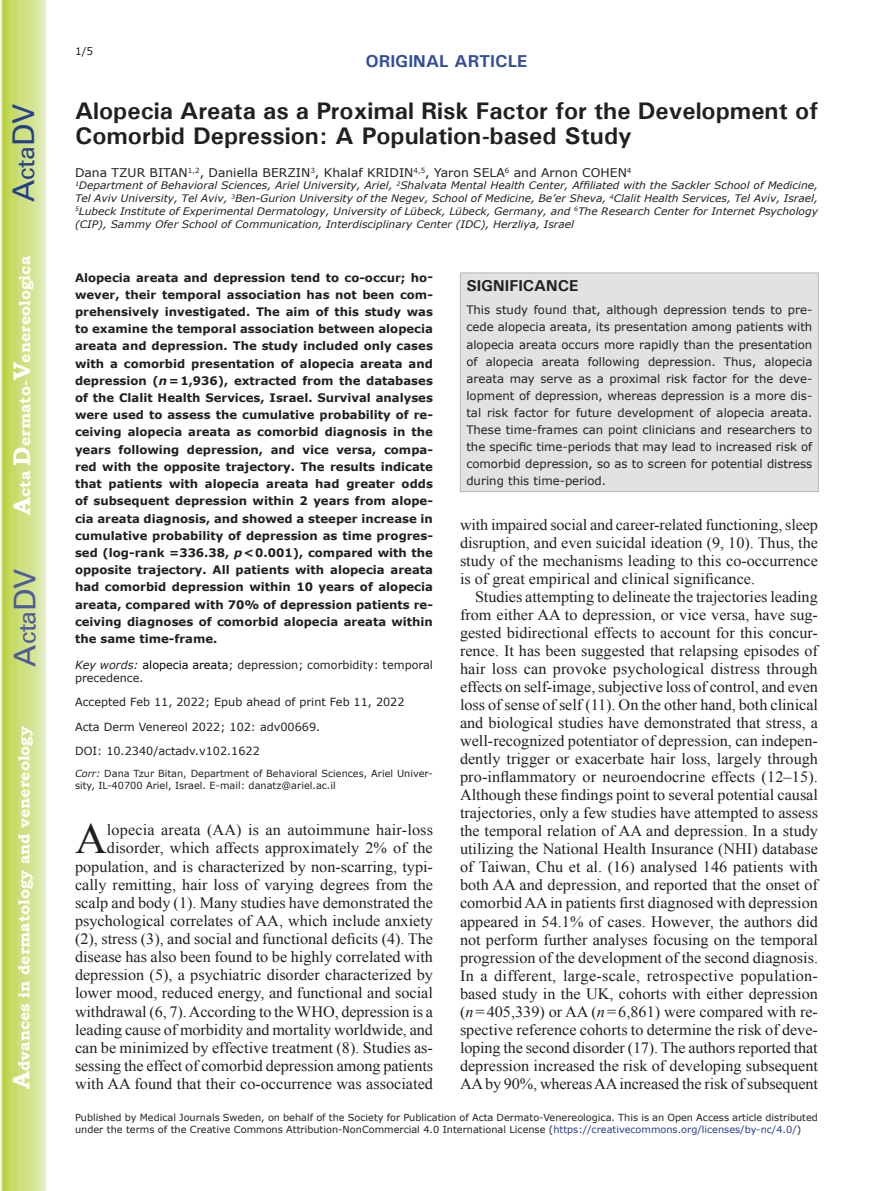
<style>
.page{position:relative;width:893px;height:1191px;background:#fff}
.page>*{position:absolute;margin:0;border:0;box-sizing:border-box;transform-origin:0 0}
.t1{font:42.9px "Times New Roman";color:#231f20}
.t2{font:30px "Univers";color:#4d5a9e}
.t3{font:30px "Univers";color:#253f8e}
.t4{font:700 24px/25.5px "Univers";color:#231f20}
.t5{font:700 17.25px "Univers";color:#324f95}
.t6{font:15.75px/18px "Times New Roman";color:#231f20;text-align:justify}
.t7{font:700 15.75px "Bookman Old Style";color:#fff}
.t8{font:700 15.75px "Univers";color:#231f20}
.t9{font:12px "Verdana";color:#231f20}
.t10{font:700 11.7px/17.2px "Verdana";color:#231f20;text-align:justify}
.t11{font:11.7px/17.1px "Verdana";color:#231f20;text-align:justify}
.t12{font:11.25px/24.2px "Verdana";color:#231f20}
.t13{font:10.5px "Verdana";color:#231f20}
.t14{font:italic 10.35px/12.8px "Verdana";color:#231f20;text-align:justify}
.t15{font:9.75px/12px "Verdana";color:#231f20}
.s1{font-size:24px}
.s2{font-style:italic}
.s3{color:#000001}
.s4{color:#253f8e}
</style>
<div class="page">
<svg style="left:1px;top:0;width:45px;height:1191px;background:#cfe084"></svg>
<div style="left:460px;top:272px;width:359px;height:220px;background:#e2e2e1;border:1px solid #bab5b4"></div>
<h2 class="t3" style="left:6px;top:202px;width:100px;rotate:-90deg">A<span class="s1">cta</span>DV</h2>
<p class="t7" style="left:15px;top:515px;width:260px;rotate:-90deg"><span class="s1">A</span>cta <span class="s1">D</span>ermato-<span class="s1">V</span>enereologica</p>
<h2 class="t2" style="left:7px;top:666px;width:100px;rotate:-90deg">A<span class="s1">cta</span>DV</h2>
<p class="t7" style="left:15px;top:1088px;width:364px;rotate:-90deg"><span class="s1">A</span>dvances in dermatology and venereology</p>
<p class="t13" style="left:75px;top:44px;width:20px">1/5</p>
<p class="t5" style="left:365px;top:50px;width:163px">ORIGINAL ARTICLE</p>
<h3 class="t4" style="left:75px;top:97px;width:745px">Alopecia Areata as a Proximal Risk Factor for the Development of<br>Comorbid Depression: A Population-based Study</h3>
<p class="t9" style="left:75px;top:164px;width:558px">Dana TZUR BITAN<sup>1,2</sup>, Daniella BERZIN<sup>3</sup>, Khalaf KRIDIN<sup>4,5</sup>, Yaron SELA<sup>6</sup> and Arnon COHEN<sup>4</sup></p>
<p class="t14" style="left:75px;top:179px;width:744px"><sup>1</sup>Department of Behavioral Sciences, Ariel University, Ariel, <sup>2</sup>Shalvata Mental Health Center, Affiliated with the Sackler School of Medicine, Tel Aviv University, Tel Aviv, <sup>3</sup>Ben-Gurion University of the Negev, School of Medicine, Be’er Sheva, <sup>4</sup>Clalit Health Services, Tel Aviv, Israel, <sup>5</sup>Lubeck Institute of Experimental Dermatology, University of Lübeck, Lübeck, Germany, and <sup>6</sup>The Research Center for Internet Psychology (CIP), Sammy Ofer School of Communication, Interdisciplinary Center (IDC), Herzliya, Israel</p>
<p class="t10" style="left:75px;top:269px;width:359px">Alopecia areata and depression tend to co-occur; ho&shy;wever, their temporal association has not been com&shy;prehensively investigated. The aim of this study was to examine the temporal association between alopecia areata and depression. The study included only cases with a comorbid presentation of alopecia areata and depression (<span class="s2">n</span>=1,936), extracted from the databases of the Clalit Health Services, Israel. Survival analyses were used to assess the cumulative probability of re&shy;ceiving alopecia areata as comorbid diagnosis in the years following depression, and vice versa, compa&shy;red with the opposite trajectory. The results indicate that patients with alopecia areata had greater odds of subsequent depression within 2 years from alope&shy;cia areata diagnosis, and showed a steeper increase in cumulative probability of depression as time progres&shy;sed (log-rank =336.38, <span class="s2">p</span>&lt;0.001), compared with the opposite trajectory. All patients with alopecia areata had comorbid depression within 10 years of alopecia areata, compared with 70% of depression patients re&shy;ceiving diagnoses of comorbid alopecia areata within the same time-frame.</p>
<p class="t12" style="left:75px;top:658px;width:359px;line-height:13.6px"><span class="s2">Key words:</span> <span class="s3">alopecia areata</span>; depression; comorbidity: temporal precedence.</p>
<p class="t12" style="left:75px;top:690px;width:331px">Accepted Feb 11, 2022; Epub ahead of print Feb 11, 2022<br>Acta Derm Venereol 2022; 102: adv00669.<br>DOI: 10.2340/actadv.v102.1622</p>
<p class="t15" style="left:75px;top:767px;width:359px"><span class="s2">Corr:</span> Dana Tzur Bitan, Department of Behavioral Sciences, Ariel Univer&shy;sity, IL-40700 Ariel, Israel. E-mail: danatz@ariel.ac.il</p>
<h1 class="t1" style="left:75px;top:810px;width:33px">A</h1>
<p class="t6" style="left:75px;top:821px;width:360px;text-align:right">lopecia areata (AA) is an autoimmune hair-loss disorder, which affects approximately 2% of the population, and is characterized by non-scarring, typi&shy;cally remitting, hair loss of varying degrees from the scalp and body (1). Many studies have demonstrated the psychological correlates of AA, which include anxiety (2), stress (3), and social and functional deficits (4). The disease has also been found to be highly correlated with depression (5), a psychiatric disorder characterized by lower mood, reduced energy, and functional and social withdrawal (6, 7). According to the WHO, depression is a leading cause of morbidity and mortality worldwide, and can be minimized by effective treatment (8). Studies as&shy;sessing the effect of comorbid depression among patients with AA found that their co-occurrence was associated</p>
<p class="t8" style="left:466px;top:276px;width:114px">SIGNIFICANCE</p>
<p class="t11" style="left:466px;top:302px;width:347px">This study found that, although depression tends to pre&shy;cede alopecia areata, its presentation among patients with alopecia areata occurs more rapidly than the presentation of alopecia areata following depression. Thus, alopecia areata may serve as a proximal risk factor for the deve&shy;lopment of depression, whereas depression is a more dis&shy;tal risk factor for future development of alopecia areata.<br>These time-frames can point clinicians and researchers to the specific time-periods that may lead to increased risk of comorbid depression, so as to screen for potential distress during this time-period.</p>
<p class="t6" style="left:460px;top:515px;width:359px">with impaired social and career-related functioning, sleep disruption, and even suicidal ideation (9, 10). Thus, the study of the mechanisms leading to this co-occurrence is of great empirical and clinical significance.</p>
<p class="t6" style="left:460px;top:587px;width:360px;text-indent:15px">Studies attempting to delineate the trajectories leading from either AA to depression, or vice versa, have sug&shy;gested bidirectional effects to account for this concur&shy;rence. It has been suggested that relapsing episodes of hair loss can provoke psychological distress through effects on self-image, subjective loss of control, and even loss of sense of self (11). On the other hand, both clinical and biological studies have demonstrated that stress, a well-recognized potentiator of depression, can indepen&shy;dently trigger or exacerbate hair loss, largely through pro-inflammatory or neuroendocrine effects (12–15).<br>Although these findings point to several potential causal trajectories, only a few studies have attempted to assess the temporal relation of AA and depression. In a study utilizing the National Health Insurance (NHI) database of Taiwan, Chu et al. (16) analysed 146 patients with both AA and depression, and reported that the onset of comorbid AA in patients first diagnosed with depression appeared in 54.1% of cases. However, the authors did not perform further analyses focusing on the temporal progression of the development of the second diagnosis.<br>In a different, large-scale, retrospective population&shy;based study in the UK, cohorts with either depression (<span class="s2">n</span>=405,339) or AA (<span class="s2">n</span>=6,861) were compared with re&shy;spective reference cohorts to determine the risk of deve&shy;loping the second disorder (17). The authors reported that depression increased the risk of developing subsequent AA by 90%, whereas AA increased the risk of subsequent</p>
<p class="t15" style="left:75px;top:1111px;width:744px">Published by Medical Journals Sweden, on behalf of the Society for Publication of Acta Dermato-Venereologica. This is an Open Access article distributed under the terms of the Creative Commons Attribution-NonCommercial 4.0 International License (<span class="s4">https://creativecommons.org/licenses/by-nc/4.0/</span>)</p>
</div>
